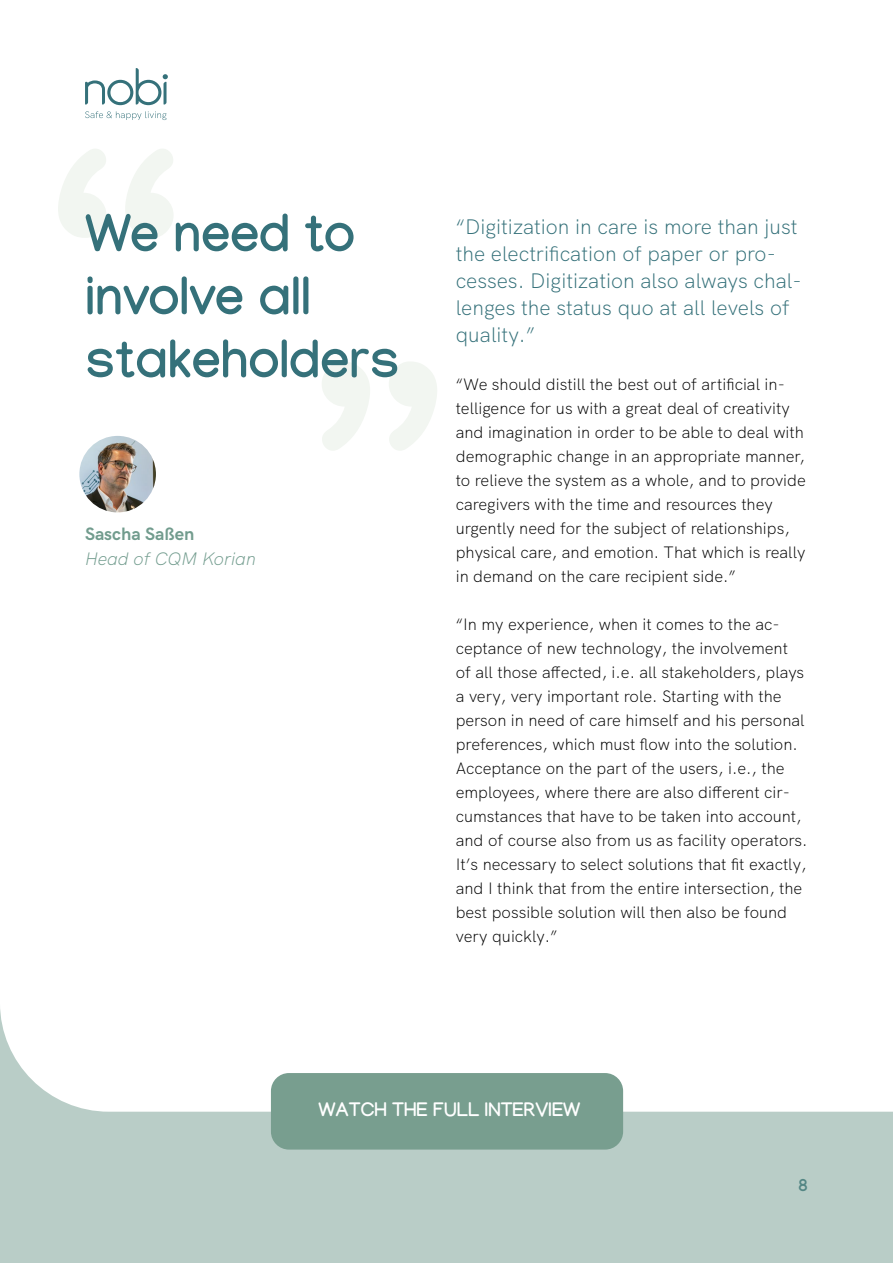
<style>
.page{position:relative;width:893px;height:1263px;background:#fff}
.page>*{position:absolute;margin:0;border:0;box-sizing:border-box;transform-origin:0 0}
.t1{font:700 52.5px/63px "Manjari";color:#35717a}
.t2{font:300 21px/27px "HK Grotesk";color:#35717a}
.t3{font:700 19.5px "Manjari";color:#fff}
.t4{font:italic 300 18px "HK Grotesk";color:#729c8e}
.t5{font:18px "HK Grotesk Bold Legacy";color:#729c8e}
.t6{font:700 18px "Manjari";color:#35717a}
.t7{font:300 16.5px/24px "HK Grotesk";color:#000}
</style>
<div class="page">
<svg style="left:58px;top:149px;width:115px;height:89px"></svg>
<svg style="left:322px;top:362px;width:115px;height:89px"></svg>
<svg style="left:85px;top:68px;width:83px;height:37px"></svg>
<svg style="left:85px;top:111px;width:82px;height:9px"></svg>
<img style="left:79px;top:436px;width:77px;height:76px;border-radius:38px">
<svg style="left:0;top:1009px;width:893px;height:254px;fill:#b9cdc7"></svg>
<div style="left:271px;top:1073px;width:352px;height:76px;background:#789e8f;border-radius:18px"></div>
<h1 class="t1" style="left:85px;top:201px;width:316px">We need to involve all stakeholders</h1>
<p class="t5" style="left:85px;top:520px;width:111px">Sascha Saßen</p>
<p class="t4" style="left:85px;top:544px;width:172px">Head of CQM Korian</p>
<p class="t2" style="left:456px;top:211px;width:347px">“Digitization in care is more than just the electrification of paper or pro&shy;cesses. Digitization also always chal&shy;lenges the status quo at all levels of quality.”</p>
<p class="t7" style="left:456px;top:370px;width:352px">“We should distill the best out of artificial in&shy;telligence for us with a great deal of creativity and imagination in order to be able to deal with demographic change in an appropriate manner, to relieve the system as a whole, and to provide caregivers with the time and resources they urgently need for the subject of relationships, physical care, and emotion. That which is really in demand on the care recipient side.”</p>
<p class="t7" style="left:456px;top:610px;width:353px">“In my experience, when it comes to the ac&shy;ceptance of new technology, the involvement<br>of all those affected, i.e. all stakeholders, plays a very, very important role. Starting with the person in need of care himself and his personal preferences, which must flow into the solution.<br>Acceptance on the part of the users, i.e., the employees, where there are also different cir&shy;cumstances that have to be taken into account, and of course also from us as facility operators.<br>It’s necessary to select solutions that fit exactly, and I think that from the entire intersection, the best possible solution will then also be found very quickly.”</p>
<p class="t3" style="left:318px;top:1097px;width:264px">WATCH THE FULL INTERVIEW</p>
<p class="t6" style="left:798px;top:1174px;width:11px">8</p>
</div>
